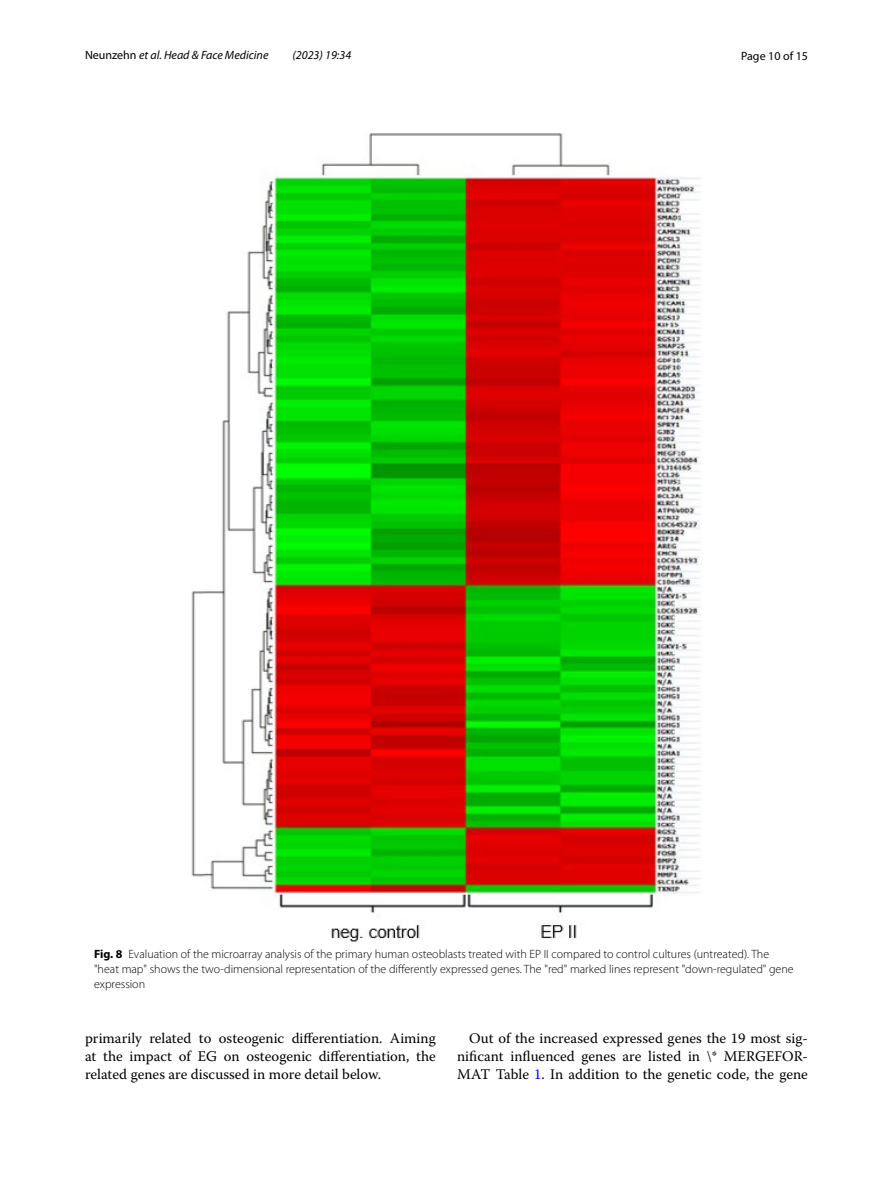
<style>
.page{position:relative;width:893px;height:1187px;background:#fff}
.page>*{position:absolute;margin:0;border:0;box-sizing:border-box;transform-origin:0 0}
.t1{font:14.7px/18px "Warnock Pro";color:#000;text-align:justify}
.t2{font:300 12px/15px "Myriad Pro";color:#000}
.t3{font:italic 12px "Myriad Pro";color:#000}
.t4{font:12px "Myriad Pro";color:#000}
.s1{font-style:normal}
.s2{font-weight:700}
.s3{color:#00f}
</style>
<div class="page">
<img style="left:191px;top:133px;width:509px;height:809px">
<p class="t3" style="left:85px;top:48px;width:185px"><span class="s1">Neunzehn</span> et al. Head &amp; Face Medicine</p>
<p class="t3" style="left:293px;top:48px;width:60px">(2023) 19:34</p>
<p class="t4" style="left:741px;top:48px;width:68px">Page 10 of 15</p>
<p class="t2" style="left:94px;top:946px;width:701px"><span class="s2">Fig. 8</span> Evaluation of the microarray analysis of the primary human osteoblasts treated with EP II compared to control cultures (untreated). The "heat map" shows the two-dimensional representation of the differently expressed genes. The "red" marked lines represent "down-regulated" gene expression</p>
<p class="t1" style="left:85px;top:1028px;width:352px">primarily related to osteogenic differentiation. Aiming at the impact of EG on osteogenic differentiation, the related genes are discussed in more detail below.</p>
<p class="t1" style="left:457px;top:1028px;width:352px;text-indent:12px">Out of the increased expressed genes the 19 most sig&shy;nificant influenced genes are listed in \* MERGEFOR-MAT Table <span class="s3">1</span>. In addition to the genetic code, the gene</p>
</div>
